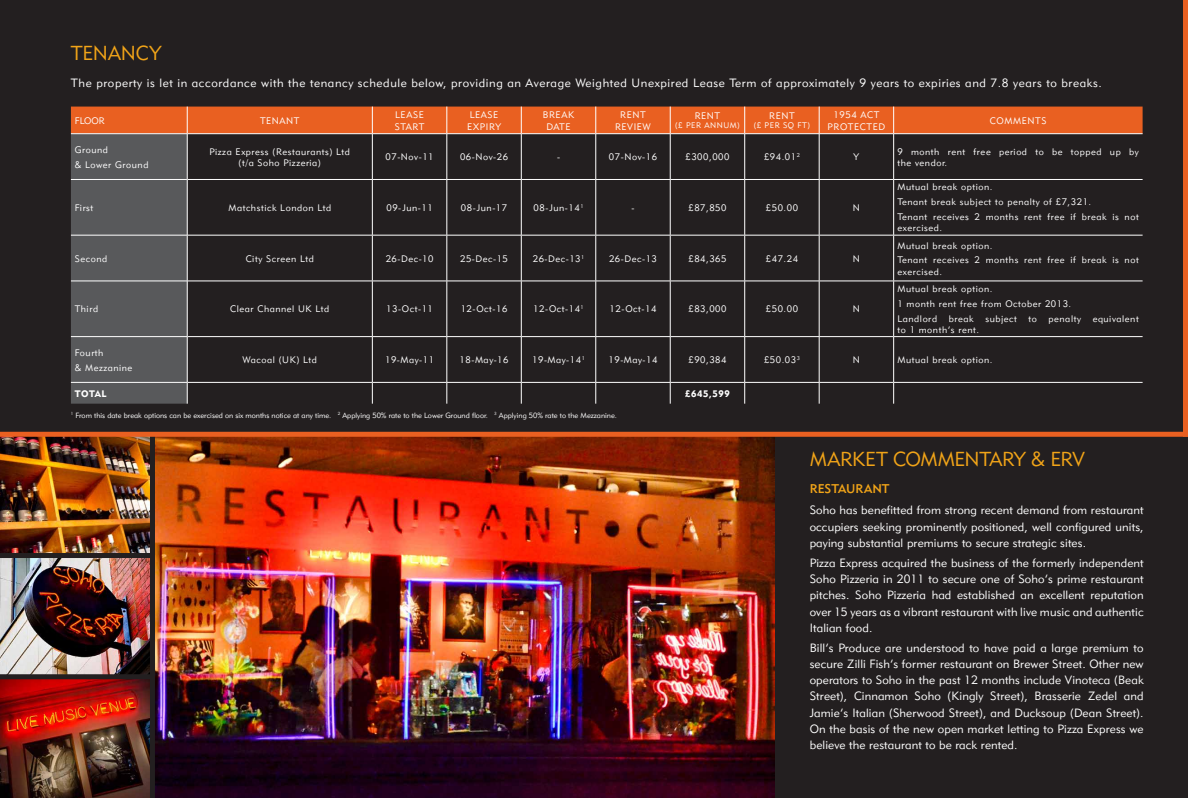
<style>
.page{position:relative;width:1188px;height:798px;background:#fff}
.page>*{position:absolute;margin:0;border:0;box-sizing:border-box;transform-origin:0 0}
.t1{font:20px "Geometric 415 BT Lite A";letter-spacing:-.01em;color:#f1a418}
.t2{font:12.5px "Geometric 415 BT Medium A";color:#f1a418}
.t3{font:11.88px/16.2px "Geometric 415 BT Lite A";letter-spacing:.03em;color:#fff;text-align:justify}
.t4{font:11.88px "Geometric 415 BT Lite A";letter-spacing:.05em;color:#fff}
.t5{font:9.38px/12.2px "Geometric 415 BT Lite A";letter-spacing:.06em;color:#fff}
.t6{font:9.38px "Geometric 415 BT Black A";letter-spacing:.06em;color:#fff}
.t7{font:8.12px "Geometric 415 BT Lite A";letter-spacing:.06em;color:#fff}
.t8{font:7.5px "Geometric 415 BT Lite A";color:#fff}
</style>
<div class="page">
<div style="left:0;top:0;width:1187px;height:797px;background:#231f20"></div>
<svg style="left:71px;top:106px;width:1071px;height:297px"></svg>
<img style="left:0;top:436px;width:774px;height:361px">
<div style="left:1182px;top:0;width:5px;height:436px;background:#e96021"></div>
<div style="left:0;top:552px;width:152px;height:5px;background:#231f20"></div>
<div style="left:0;top:674px;width:152px;height:5px;background:#231f20"></div>
<div style="left:150px;top:434px;width:5px;height:363px;background:#231f20"></div>
<div style="left:0;top:431px;width:1187px;height:5px;background:#e96021"></div>
<h1 class="t1" style="left:71px;top:41px;width:92px">TENANCY</h1>
<p class="t4" style="left:71px;top:75px;width:1032px">The property is let in accordance with the tenancy schedule below, providing an Average Weighted Unexpired Lease Term of approximately 9 years to expiries and 7.8 years to breaks.</p>
<p class="t5" style="left:75px;top:114px;width:31px">FLOOR</p>
<p class="t5" style="left:260px;top:114px;width:14px">Tenant</p>
<p class="t5" style="left:394px;top:108px;width:13px">Lease<br>Start</p>
<p class="t5" style="left:467px;top:108px;width:20px">Lease<br>Expiry</p>
<p class="t5" style="left:542px;top:108px;width:18px;text-align:center">Break<br>Date</p>
<p class="t5" style="left:615px;top:108px;width:19px;text-align:center">Rent<br>Review</p>
<p class="t5" style="left:694px;top:109px;width:14px">Rent</p>
<p class="t7" style="left:675px;top:120px;width:43px">(£ Per Annum</p>
<p class="t7" style="left:737px;top:120px;width:4px">)</p>
<p class="t5" style="left:769px;top:109px;width:14px">Rent</p>
<p class="t7" style="left:753px;top:120px;width:58px">(£ Per SQ FT)</p>
<p class="t5" style="left:827px;top:108px;width:47px;text-indent:6px">1954 Act<br>Protected</p>
<p class="t5" style="left:989px;top:114px;width:15px">Comments</p>
<p class="t5" style="left:75px;top:142px;width:75px;line-height:15.1px">Ground<br>&amp; Lower Ground</p>
<p class="t5" style="left:209px;top:145px;width:142px;line-height:11.2px;text-align:center">Pizza Express (Restaurants) Ltd (t/a Soho Pizzeria)</p>
<p class="t5" style="left:385px;top:151px;width:50px">07-Nov-11</p>
<p class="t5" style="left:460px;top:151px;width:50px">06-Nov-26</p>
<p class="t5" style="left:557px;top:151px;width:5px">-</p>
<p class="t5" style="left:608px;top:151px;width:50px">07-Nov-16</p>
<p class="t5" style="left:685px;top:151px;width:45px">£300,000</p>
<p class="t5" style="left:763px;top:151px;width:37px">£94.01<sup>2</sup></p>
<p class="t5" style="left:853px;top:150px;width:7px">Y</p>
<p class="t5" style="left:897px;top:145px;width:243px;line-height:11.2px">9 month rent free period to be topped up by the vendor.</p>
<p class="t5" style="left:75px;top:201px;width:20px">First</p>
<p class="t5" style="left:228px;top:201px;width:104px">Matchstick London Ltd</p>
<p class="t5" style="left:386px;top:201px;width:48px">09-Jun-11</p>
<p class="t5" style="left:461px;top:201px;width:48px">08-Jun-17</p>
<p class="t5" style="left:533px;top:201px;width:51px">08-Jun-14<sup>1</sup></p>
<p class="t5" style="left:631px;top:201px;width:5px">-</p>
<p class="t5" style="left:688px;top:201px;width:40px">£87,850</p>
<p class="t5" style="left:765px;top:201px;width:34px">£50.00</p>
<p class="t5" style="left:852px;top:201px;width:9px">N</p>
<p class="t5" style="left:897px;top:180px;width:243px;line-height:14.8px">Mutual break option.<br>Tenant break subject to penalty of £7,321.<br>Tenant receives 2 months rent free if break is not</p>
<p class="t5" style="left:897px;top:222px;width:46px">exercised.</p>
<p class="t5" style="left:75px;top:252px;width:34px">Second</p>
<p class="t5" style="left:245px;top:252px;width:70px">City Screen Ltd</p>
<p class="t5" style="left:385px;top:252px;width:49px">26-Dec-10</p>
<p class="t5" style="left:460px;top:252px;width:49px">25-Dec-15</p>
<p class="t5" style="left:532px;top:252px;width:53px">26-Dec-13<sup>1</sup></p>
<p class="t5" style="left:609px;top:252px;width:49px">26-Dec-13</p>
<p class="t5" style="left:688px;top:252px;width:40px">£84,365</p>
<p class="t5" style="left:765px;top:252px;width:34px">£47.24</p>
<p class="t5" style="left:852px;top:252px;width:9px">N</p>
<p class="t5" style="left:75px;top:303px;width:25px">Third</p>
<p class="t5" style="left:230px;top:303px;width:101px">Clear Channel UK Ltd</p>
<p class="t5" style="left:386px;top:303px;width:48px">13-Oct-11</p>
<p class="t5" style="left:460px;top:303px;width:48px">12-Oct-16</p>
<p class="t5" style="left:533px;top:303px;width:52px">12-Oct-14<sup>1</sup></p>
<p class="t5" style="left:609px;top:303px;width:48px">12-Oct-14</p>
<p class="t5" style="left:688px;top:303px;width:40px">£83,000</p>
<p class="t5" style="left:765px;top:303px;width:34px">£50.00</p>
<p class="t5" style="left:852px;top:303px;width:9px">N</p>
<p class="t5" style="left:897px;top:238px;width:243px;line-height:14.8px">Mutual break option.<br>Tenant receives 2 months rent free if break is not</p>
<p class="t5" style="left:897px;top:265px;width:46px">exercised.</p>
<p class="t5" style="left:897px;top:281px;width:243px;line-height:14.8px">Mutual break option.<br>1 month rent free from October 2013.<br>Landlord break subject to penalty equivalent</p>
<p class="t5" style="left:897px;top:323px;width:83px">to 1 month’s rent.</p>
<p class="t5" style="left:75px;top:344px;width:59px;line-height:15.1px">Fourth<br>&amp; Mezzanine</p>
<p class="t5" style="left:242px;top:353px;width:76px">Wacoal (UK) Ltd</p>
<p class="t5" style="left:385px;top:353px;width:50px">19-May-11</p>
<p class="t5" style="left:459px;top:353px;width:50px">18-May-16</p>
<p class="t5" style="left:532px;top:353px;width:54px">19-May-14<sup>1</sup></p>
<p class="t5" style="left:608px;top:353px;width:50px">19-May-14</p>
<p class="t5" style="left:688px;top:353px;width:40px">£90,384</p>
<p class="t5" style="left:763px;top:353px;width:37px">£50.03<sup>3</sup></p>
<p class="t5" style="left:852px;top:353px;width:9px">N</p>
<p class="t5" style="left:897px;top:353px;width:97px">Mutual break option.</p>
<p class="t6" style="left:75px;top:387px;width:33px">Total</p>
<p class="t6" style="left:685px;top:387px;width:46px">£645,599</p>
<p class="t8" style="left:71px;top:410px;width:547px"><sup>1</sup> From this date break options can be exercised on six months notice at any time. <sup>2</sup> Applying 50% rate to the Lower Ground floor. <sup>3</sup> Applying 50% rate to the Mezzanine.</p>
<h1 class="t1" style="left:809px;top:446px;width:31px">Market</h1>
<h1 class="t1" style="left:893px;top:446px;width:27px">Commentary</h1>
<h1 class="t1" style="left:1030px;top:446px;width:55px">&amp; ERV</h1>
<h2 class="t2" style="left:809px;top:481px;width:81px">RESTAURANT</h2>
<p class="t3" style="left:809px;top:502px;width:335px">Soho has benefitted from strong recent demand from restaurant occupiers seeking prominently positioned, well configured units, paying substantial premiums to secure strategic sites.</p>
<p class="t3" style="left:809px;top:554px;width:335px">Pizza Express acquired the business of the formerly independent Soho Pizzeria in 2011 to secure one of Soho’s prime restaurant pitches. Soho Pizzeria had established an excellent reputation over 15 years as a vibrant restaurant with live music and authentic Italian food.</p>
<p class="t3" style="left:809px;top:639px;width:335px">Bill’s Produce are understood to have paid a large premium to secure Zilli Fish’s former restaurant on Brewer Street. Other new operators to Soho in the past 12 months include Vinoteca (Beak Street), Cinnamon Soho (Kingly Street), Brasserie Zedel and Jamie’s Italian (Sherwood Street), and Ducksoup (Dean Street).<br>On the basis of the new open market letting to Pizza Express we believe the restaurant to be rack rented.</p>
</div>
